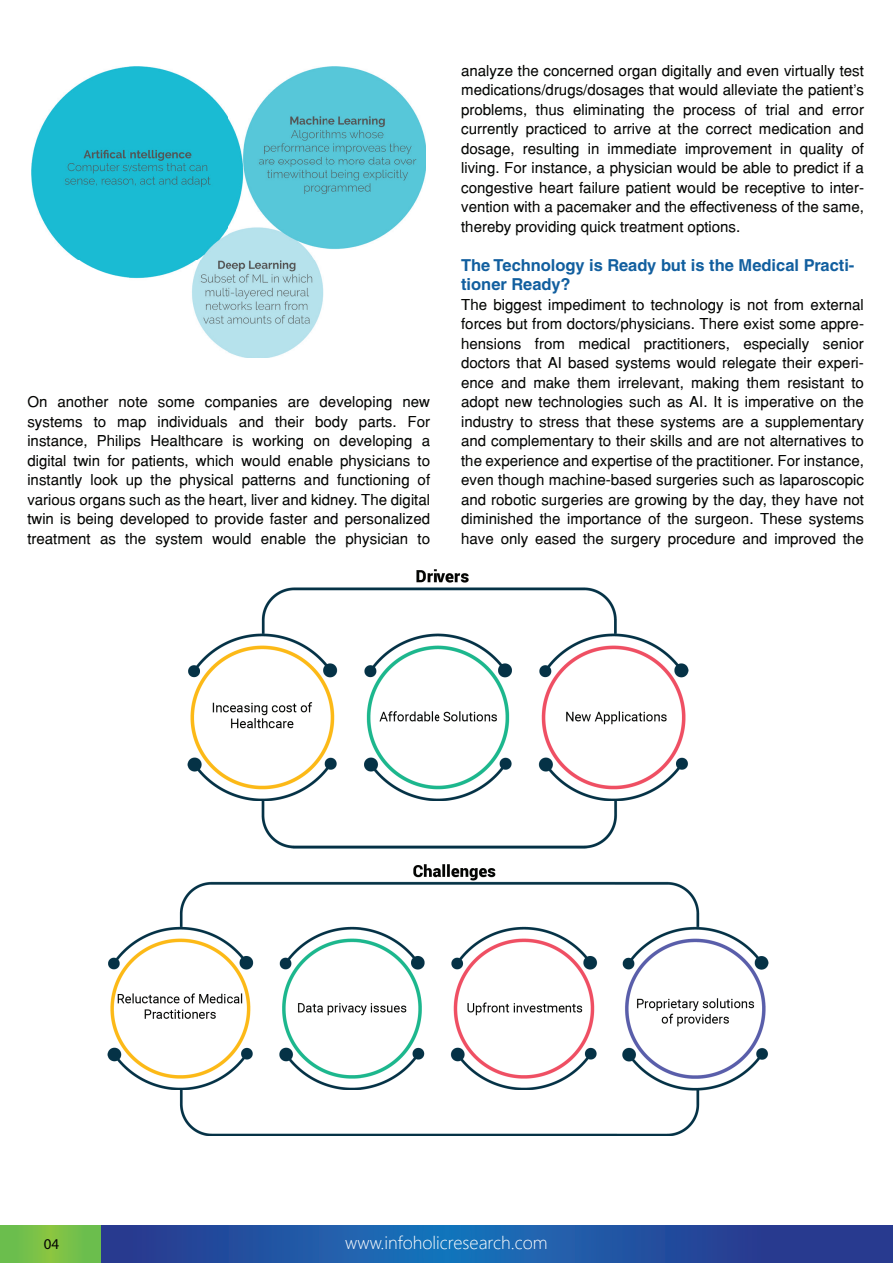
<style>
.page{position:relative;width:893px;height:1263px;background:#fff}
.page>*{position:absolute;margin:0;border:0;box-sizing:border-box;transform-origin:0 0}
.t1{font:300 18px "Segoe UI";color:#fff}
.t2{font:700 16.5px/19.5px "Helvetica LT Std";color:#125f9f}
.t3{font:15px/19.5px "Helvetica";color:#040503;text-align:justify}
.t4{font:15px "Myriad Pro";color:#040503}
</style>
<div class="page">
<svg style="left:100px;top:1225px;width:793px;height:38px;background:#2251a1"></svg>
<svg style="left:0;top:1225px;width:100px;height:38px;background:#75c049"></svg>
<img style="left:32px;top:66px;width:394px;height:292px">
<img style="left:188px;top:569px;width:500px;height:279px">
<img style="left:108px;top:864px;width:660px;height:272px">
<p class="t3" style="left:27px;top:392px;width:404px">On another note some companies are developing new systems to map individuals and their body parts. For instance, Philips Healthcare is working on developing a digital twin for patients, which would enable physicians to instantly look up the physical patterns and functioning of various organs such as the heart, liver and kidney. The digital twin is being developed to provide faster and personalized treatment as the system would enable the physician to</p>
<p class="t3" style="left:461px;top:60px;width:404px">analyze the concerned organ digitally and even virtually test medications/drugs/dosages that would alleviate the patient’s problems, thus eliminating the process of trial and error currently practiced to arrive at the correct medication and dosage, resulting in immediate improvement in quality of living. For instance, a physician would be able to predict if a congestive heart failure patient would be receptive to inter&shy;vention with a pacemaker and the effectiveness of the same, thereby providing quick treatment options.</p>
<p class="t2" style="left:461px;top:255px;width:395px">The Technology is Ready but is the Medical Practi&shy;tioner Ready?</p>
<p class="t3" style="left:461px;top:294px;width:404px">The biggest impediment to technology is not from external forces but from doctors/physicians. There exist some appre&shy;hensions from medical practitioners, especially senior doctors that AI based systems would relegate their experi&shy;ence and make them irrelevant, making them resistant to adopt new technologies such as AI. It is imperative on the industry to stress that these systems are a supplementary and complementary to their skills and are not alternatives to the experience and expertise of the practitioner. For instance, even though machine-based surgeries such as laparoscopic and robotic surgeries are growing by the day, they have not diminished the importance of the surgeon. These systems have only eased the surgery procedure and improved the</p>
<p class="t4" style="left:44px;top:1234px;width:17px">04</p>
<p class="t1" style="left:345px;top:1226px;width:204px">www.infoholicresearch.com</p>
</div>
